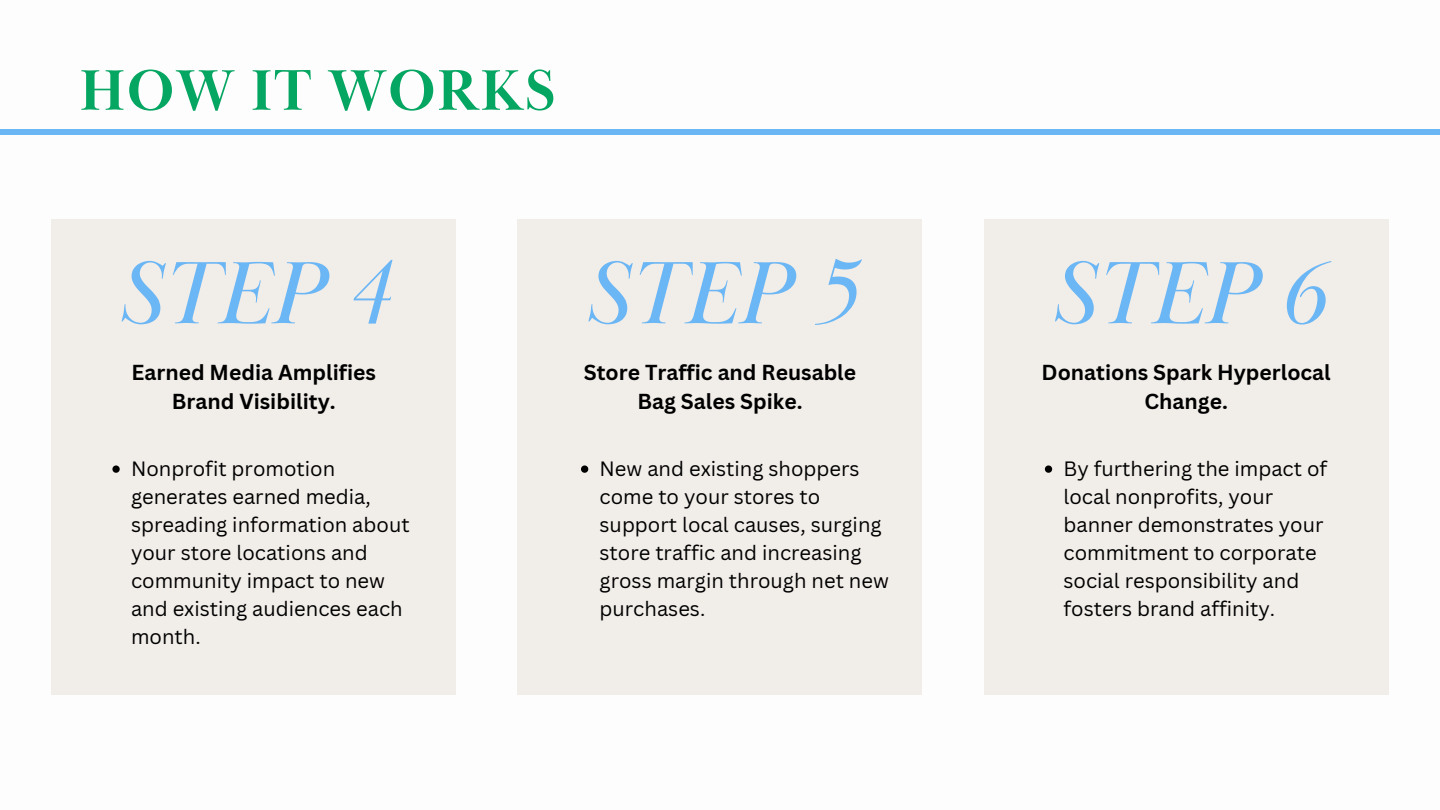
<style>
.page{position:relative;width:1440px;height:810px;background:#fff}
.page>*{position:absolute;margin:0;border:0;box-sizing:border-box;transform-origin:0 0}
.t1{font:italic 91.4px "Baskerville Display PT";color:#6bb6f4}
.t2{font:700 59.2px "Baskerville Display PT";letter-spacing:.015em;color:#04a662}
.t3{font:700 21.1px/29.1px "Canva Sans";color:#000;text-align:center}
.t4{font:20.2px/27.9px "Canva Sans";color:#000}
</style>
<div class="page">
<div style="left:0;top:130px;width:1440px;height:5px;background:#6bb6f4"></div>
<div style="left:52px;top:219px;width:404px;height:475px;background:#f1ede9"></div>
<svg style="left:112px;top:465px;width:8px;height:8px"></svg>
<div style="left:518px;top:219px;width:404px;height:475px;background:#f1ede9"></div>
<svg style="left:581px;top:465px;width:7px;height:8px"></svg>
<div style="left:984px;top:219px;width:404px;height:475px;background:#f1ede9"></div>
<svg style="left:1045px;top:465px;width:7px;height:8px"></svg>
<h2 class="t2" style="left:79px;top:54px;width:478px">HOW IT WORKS</h2>
<h1 class="t1" style="left:116px;top:238px;width:278px">STEP 4</h1>
<h3 class="t3" style="left:132px;top:357px;width:246px">Earned Media Amplifies<br>Brand Visibility.</h3>
<p class="t4" style="left:131px;top:455px;width:280px">Nonprofit promotion generates earned media, spreading information about your store locations and community impact to new and existing audiences each month.</p>
<h1 class="t1" style="left:583px;top:238px;width:276px">STEP 5</h1>
<h3 class="t3" style="left:584px;top:357px;width:274px">Store Traffic and Reusable<br>Bag Sales Spike.</h3>
<p class="t4" style="left:600px;top:455px;width:291px">New and existing shoppers come to your stores to support local causes, surging store traffic and increasing gross margin through net new purchases.</p>
<h1 class="t1" style="left:1049px;top:238px;width:276px">STEP 6</h1>
<h3 class="t3" style="left:1042px;top:357px;width:291px">Donations Spark Hyperlocal<br>Change.</h3>
<p class="t4" style="left:1063px;top:455px;width:265px">By furthering the impact of local nonprofits, your banner demonstrates your commitment to corporate social responsibility and fosters brand affinity.</p>
</div>
